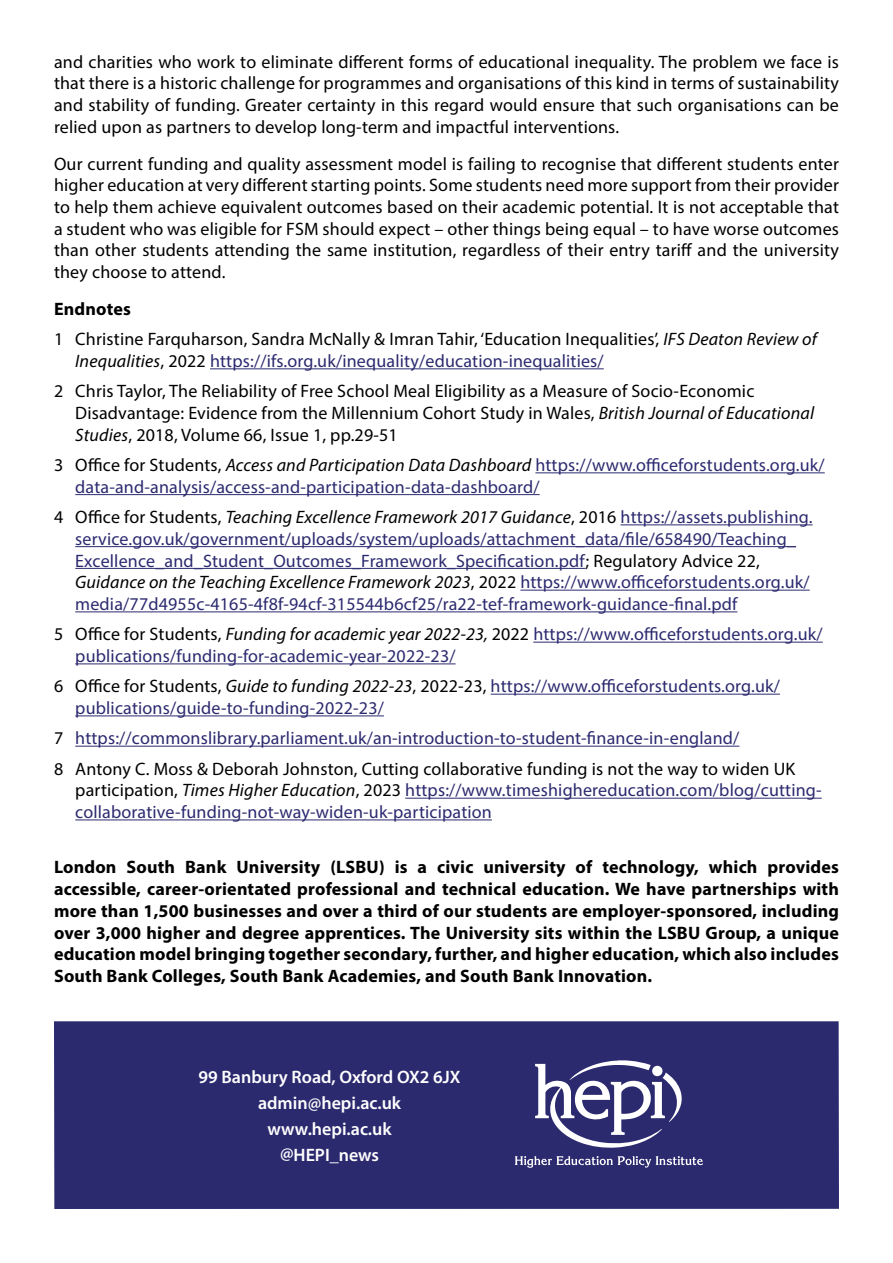
<style>
.page{position:relative;width:893px;height:1263px;background:#fff}
.page>*{position:absolute;margin:0;border:0;box-sizing:border-box;transform-origin:0 0}
.t1{font:18px/21.8px "Myriad Pro";letter-spacing:.01em;color:#000}
.t2{font:18px/21.8px "Myriad Pro";letter-spacing:.01em;color:#2c2a6f}
.t3{font:700 18px/21.8px "Myriad Pro";letter-spacing:.01em;color:#000;text-align:justify}
.t4{font:600 18px/25.8px "Myriad Pro";color:#fff;text-align:center}
.s1{font-weight:700}
.s2{font-style:italic}
.s3{color:#2c2a6f}
.s4{color:#000}
.s5{font-style:italic;color:#000}
</style>
<div class="page">
<div style="left:54px;top:1021px;width:785px;height:188px;background:#2c2a6f"></div>
<svg style="left:515px;top:1156px;width:188px;height:12px"></svg>
<svg style="left:535px;top:1060px;width:147px;height:88px"></svg>
<hr style="left:210px;top:368px;width:394px;height:1px;background:#2c2a6f">
<hr style="left:535px;top:472px;width:290px;height:1px;background:#2c2a6f">
<hr style="left:75px;top:494px;width:465px;height:1px;background:#2c2a6f">
<hr style="left:621px;top:524px;width:192px;height:1px;background:#2c2a6f">
<hr style="left:75px;top:546px;width:721px;height:1px;background:#2c2a6f">
<hr style="left:75px;top:568px;width:510px;height:1px;background:#2c2a6f">
<hr style="left:520px;top:590px;width:290px;height:1px;background:#2c2a6f">
<hr style="left:75px;top:611px;width:662px;height:1px;background:#2c2a6f">
<hr style="left:533px;top:642px;width:290px;height:1px;background:#2c2a6f">
<hr style="left:75px;top:663px;width:381px;height:1px;background:#2c2a6f">
<hr style="left:491px;top:694px;width:289px;height:1px;background:#2c2a6f">
<hr style="left:75px;top:715px;width:309px;height:1px;background:#2c2a6f">
<hr style="left:75px;top:746px;width:664px;height:1px;background:#2c2a6f">
<hr style="left:405px;top:798px;width:417px;height:1px;background:#2c2a6f">
<hr style="left:75px;top:819px;width:417px;height:1px;background:#2c2a6f">
<p class="t1" style="left:54px;top:50px;width:786px;text-align:justify">and charities who work to eliminate different forms of educational inequality. The problem we face is that there is a historic challenge for programmes and organisations of this kind in terms of sustainability and stability of funding. Greater certainty in this regard would ensure that such organisations can be relied upon as partners to develop long-term and impactful interventions.</p>
<p class="t1" style="left:54px;top:152px;width:786px;text-align:justify">Our current funding and quality assessment model is failing to recognise that different students enter higher education at very different starting points. Some students need more support from their provider to help them achieve equivalent outcomes based on their academic potential. It is not acceptable that a student who was eligible for FSM should expect – other things being equal – to have worse outcomes than other students attending the same institution, regardless of their entry tariff and the university they choose to attend.</p>
<p class="t1" style="left:54px;top:293px;width:764px;line-height:30.3px"><span class="s1">Endnotes<br></span>1 Christine Farquharson, Sandra McNally &amp; Imran Tahir, ‘Education Inequalities’, <span class="s2">IFS Deaton Review of</span></p>
<p class="t1" style="left:54px;top:345px;width:702px;line-height:30.3px;text-indent:21px"><span class="s2">Inequalities</span>, 2022 <span class="s3">https://ifs.org.uk/inequality/education-inequalities/<br></span>2 Chris Taylor, The Reliability of Free School Meal Eligibility as a Measure of Socio-Economic</p>
<p class="t1" style="left:75px;top:402px;width:740px">Disadvantage: Evidence from the Millennium Cohort Study in Wales, <span class="s2">British Journal of Educational<br>Studies</span>, 2018, Volume 66, Issue 1, pp.29-51</p>
<p class="t2" style="left:75px;top:454px;width:751px;text-indent:-21px"><span class="s4">3 Office for Students,</span> <span class="s5">Access and Participation Data Dashboard</span> https://www.officeforstudents.org.uk/ data-and-analysis/access-and-participation-data-dashboard/</p>
<p class="t2" style="left:75px;top:506px;width:739px;text-indent:-21px"><span class="s4">4 Office for Students,</span> <span class="s5">Teaching Excellence Framework 2017 Guidance</span><span class="s4">, 2016</span> https://assets.publishing. service.gov.uk/government/uploads/system/uploads/attachment_data/file/658490/Teaching_ Excellence_and_Student_Outcomes_Framework_Specification.pdf<span class="s4">; Regulatory Advice 22, </span><span class="s5">Guidance on the Teaching Excellence Framework 2023</span><span class="s4">, 2022</span> https://www.officeforstudents.org.uk/ media/77d4955c-4165-4f8f-94cf-315544b6cf25/ra22-tef-framework-guidance-final.pdf</p>
<p class="t2" style="left:75px;top:623px;width:749px;text-indent:-21px"><span class="s4">5 Office for Students,</span> <span class="s5">Funding for academic year 2022-23,</span> <span class="s4">2022</span> https://www.officeforstudents.org.uk/ publications/funding-for-academic-year-2022-23/</p>
<p class="t2" style="left:75px;top:675px;width:706px;text-indent:-21px"><span class="s4">6 Office for Students,</span> <span class="s5">Guide to funding 2022-23</span><span class="s4">, 2022-23,</span> https://www.officeforstudents.org.uk/ publications/guide-to-funding-2022-23/</p>
<p class="t2" style="left:54px;top:723px;width:743px;line-height:30.3px"><span class="s4">7</span> https://commonslibrary.parliament.uk/an-introduction-to-student-finance-in-england/<br><span class="s4">8 Antony C. Moss &amp; Deborah Johnston, Cutting collaborative funding is not the way to widen UK</span></p>
<p class="t2" style="left:75px;top:779px;width:748px"><span class="s4">participation,</span> <span class="s5">Times Higher Education</span><span class="s4">, 2023</span> https://www.timeshighereducation.com/blog/cutting&shy;collaborative-funding-not-way-widen-uk-participation</p>
<p class="t3" style="left:54px;top:856px;width:786px">London South Bank University (LSBU) is a civic university of technology, which provides accessible, career-orientated professional and technical education. We have partnerships with more than 1,500 businesses and over a third of our students are employer-sponsored, including over 3,000 higher and degree apprentices. The University sits within the LSBU Group, a unique education model bringing together secondary, further, and higher education, which also includes South Bank Colleges, South Bank Academies, and South Bank Innovation.</p>
<p class="t4" style="left:198px;top:1064px;width:264px">99 Banbury Road, Oxford OX2 6JX admin@hepi.ac.uk www.hepi.ac.uk<br>@HEPI_news</p>
</div>
